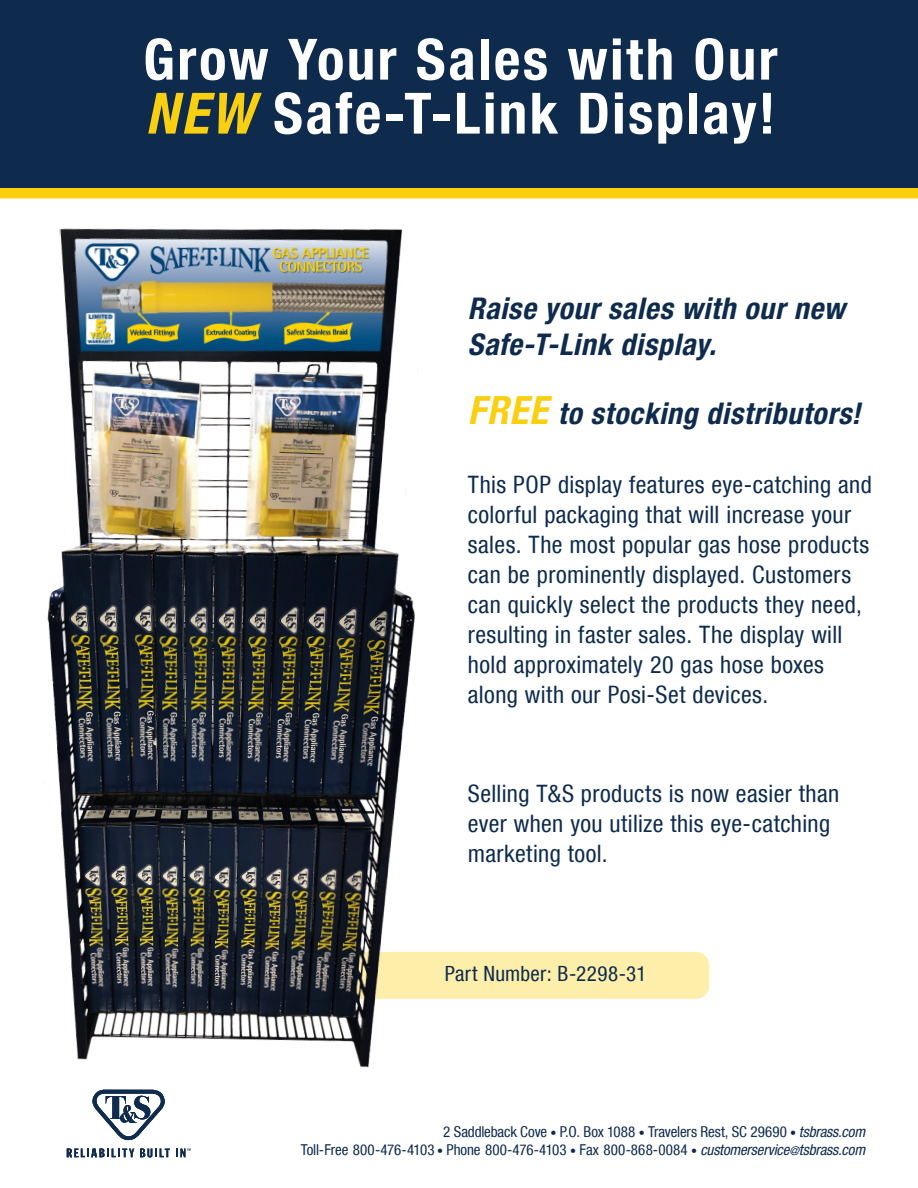
<style>
.page{position:relative;width:918px;height:1188px;background:#fff}
.page>*{position:absolute;margin:0;border:0;box-sizing:border-box;transform-origin:0 0}
.t1{font:700 condensed 57px/54px "Helvetica Neue LT Com";letter-spacing:.04em;color:#fff}
.t2{font:italic 700 condensed 30px/36px "Helvetica Neue LT Com";letter-spacing:.02em;color:#0e2b4d}
.t3{font:condensed 24px/30px "Helvetica Neue LT Com";letter-spacing:.015em;color:#0e2b4d}
.t4{font:condensed 21px "Helvetica Neue LT Com";letter-spacing:.015em;color:#0e2b4d}
.t5{font:condensed 15px/18px "Helvetica Neue LT Com";letter-spacing:-.005em;color:#0e2b4d;text-align:right}
.s1{font-style:italic;color:#f9cf11}
.s2{font-size:39px;color:#f9cf11}
.s3{font-size:12px}
.s4{font-style:italic}
.s5{font-style:italic;font-size:12px}
</style>
<div class="page">
<div style="left:225px;top:952px;width:484px;height:47px;background:#fdeeaa;border-radius:13px"></div>
<svg style="left:92px;top:1090px;width:73px;height:50px"></svg>
<svg style="left:67px;top:1149px;width:67px;height:8px"></svg>
<svg style="left:140px;top:1149px;width:30px;height:8px"></svg>
<svg style="left:176px;top:1149px;width:15px;height:8px"></svg>
<div style="left:0;top:0;width:918px;height:198px;background:#0e2b4d"></div>
<img style="left:47px;top:228px;width:383px;height:840px">
<h1 class="t1" style="left:143px;top:33px;width:636px">Grow Your Sales with Our<br><span class="s1">NEW</span> Safe-T-Link Display!</h1>
<p class="t2" style="left:468px;top:290px;width:379px">Raise your sales with our new<br>Safe-T-Link display.</p>
<p class="t2" style="left:468px;top:395px;width:394px"><span class="s2">FREE</span> to stocking distributors!</p>
<p class="t3" style="left:468px;top:469px;width:406px">This POP display features eye-catching and colorful packaging that will increase your sales. The most popular gas hose products can be prominently displayed. Customers can quickly select the products they need, resulting in faster sales. The display will hold approximately 20 gas hose boxes along with our Posi-Set devices.</p>
<p class="t3" style="left:468px;top:778px;width:373px">Selling T&amp;S products is now easier than ever when you utilize this eye-catching marketing tool.</p>
<p class="t4" style="left:445px;top:961px;width:203px">Part Number: B-2298-31</p>
<p class="t5" style="left:301px;top:1123px;width:566px">2 Saddleback Cove <span class="s3">•</span> P.O. Box 1088 <span class="s3">•</span> Travelers Rest, SC 29690 <span class="s3">•</span> <span class="s4">tsbrass.com<br></span>Toll-Free 800-476-4103 <span class="s3">•</span> Phone 800-476-4103 <span class="s3">•</span> Fax 800-868-0084 <span class="s3">•</span> <span class="s4">customerservice</span><span class="s5">@</span><span class="s4">tsbrass.com</span></p>
</div>
